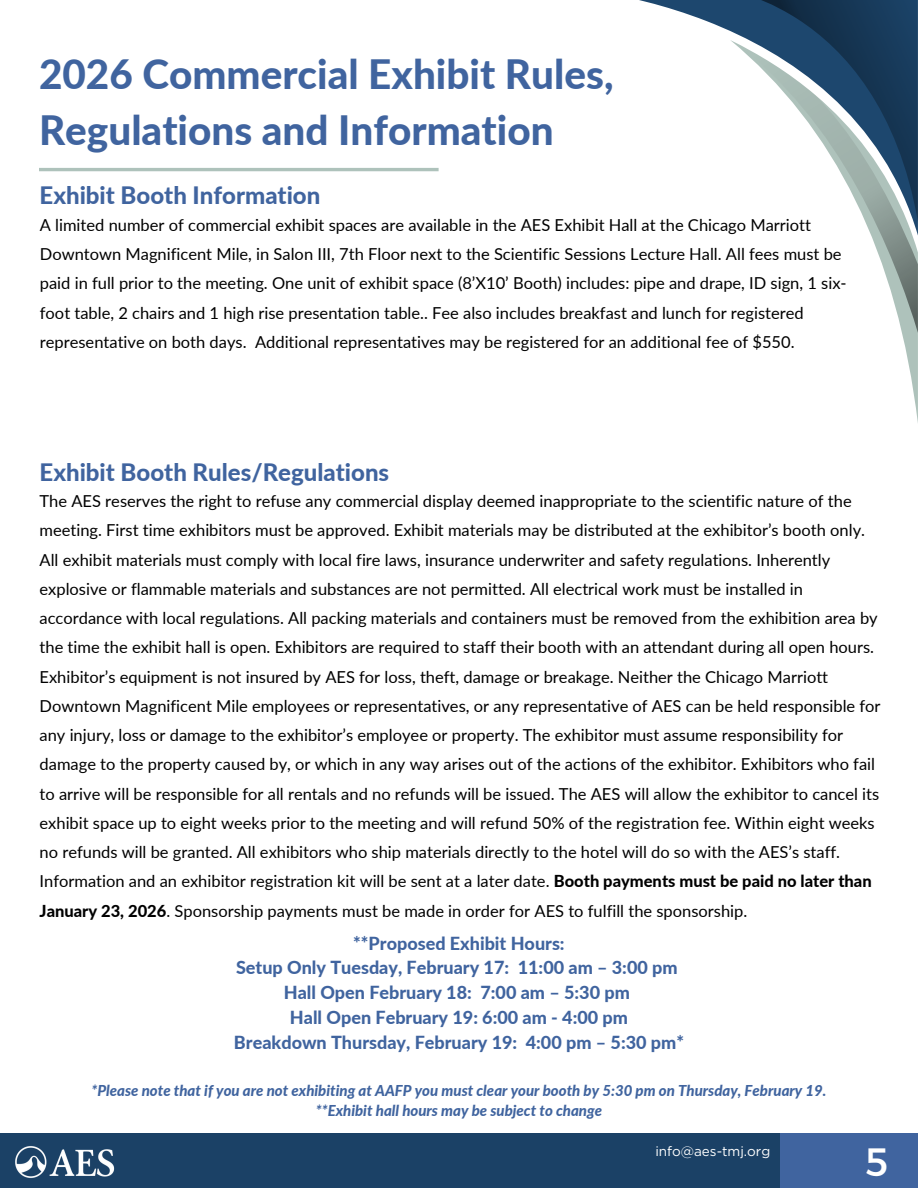
<style>
.page{position:relative;width:918px;height:1188px;background:#fff}
.page>*{position:absolute;margin:0;border:0;box-sizing:border-box;transform-origin:0 0}
.t1{font:800 40.5px/56.2px "Lato";color:#40649f}
.t2{font:39.45px "Montserrat";color:#fff}
.t3{font:800 24px "Lato";color:#40649f}
.t4{font:800 18px/24.8px "Lato";color:#40649f;text-align:center}
.t5{font:16.5px/29.2px "Lato";color:#000}
.t6{font:italic 800 15px/20.2px "Lato";color:#40649f;text-align:center}
.t7{font:13.5px "Gotham";color:#fff}
.s1{font-weight:800}
</style>
<div class="page">
<hr style="left:39px;top:168px;width:400px;height:3px;background:#aec2bb">
<div style="left:0;top:1134px;width:918px;height:54px;background:#1b4166"></div>
<div style="left:780px;top:1134px;width:138px;height:54px;background:#40649f"></div>
<img style="left:15px;top:1146px;width:100px;height:32px">
<svg style="left:902px;top:333px;width:16px;height:90px"></svg>
<svg style="left:639px;top:0;width:70px;height:22px"></svg>
<svg style="left:709px;top:0;width:209px;height:40px;background:#234565"></svg>
<svg style="left:731px;top:40px;width:187px;height:293px"></svg>
<p class="t1" style="left:39px;top:45px;width:576px">2026 Commercial Exhibit Rules,<br>Regulations and Information</p>
<h2 class="t3" style="left:40px;top:181px;width:282px">Exhibit Booth Information</h2>
<p class="t5" style="left:40px;top:210px;width:808px">A limited number of commercial exhibit spaces are available in the AES Exhibit Hall at the Chicago Marriott Downtown Magnificent Mile, in Salon III, 7th Floor next to the Scientific Sessions Lecture Hall. All fees must be paid in full prior to the meeting. One unit of exhibit space (8’X10’ Booth) includes: pipe and drape, ID sign, 1 six&shy;foot table, 2 chairs and 1 high rise presentation table.. Fee also includes breakfast and lunch for registered representative on both days. Additional representatives may be registered for an additional fee of $550.</p>
<p class="t3" style="left:40px;top:457px;width:351px">Exhibit Booth Rules/Regulations</p>
<h2 class="t5" style="left:40px;top:486px;width:843px">The AES reserves the right to refuse any commercial display deemed inappropriate to the scientific nature of the meeting. First time exhibitors must be approved. Exhibit materials may be distributed at the exhibitor’s booth only.<br>All exhibit materials must comply with local fire laws, insurance underwriter and safety regulations. Inherently explosive or flammable materials and substances are not permitted. All electrical work must be installed in accordance with local regulations. All packing materials and containers must be removed from the exhibition area by the time the exhibit hall is open. Exhibitors are required to staff their booth with an attendant during all open hours.<br>Exhibitor’s equipment is not insured by AES for loss, theft, damage or breakage. Neither the Chicago Marriott Downtown Magnificent Mile employees or representatives, or any representative of AES can be held responsible for any injury, loss or damage to the exhibitor’s employee or property. The exhibitor must assume responsibility for damage to the property caused by, or which in any way arises out of the actions of the exhibitor. Exhibitors who fail to arrive will be responsible for all rentals and no refunds will be issued. The AES will allow the exhibitor to cancel its exhibit space up to eight weeks prior to the meeting and will refund 50% of the registration fee. Within eight weeks no refunds will be granted. All exhibitors who ship materials directly to the hotel will do so with the AES’s staff.<br>Information and an exhibitor registration kit will be sent at a later date. <span class="s1">Booth payments must be paid no later than January 23, 2026</span>. Sponsorship payments must be made in order for AES to fulfill the sponsorship.</h2>
<h4 class="t4" style="left:234px;top:930px;width:452px">**Proposed Exhibit Hours:<br>Setup Only Tuesday, February 17: 11:00 am – 3:00 pm Hall Open February 18: 7:00 am – 5:30 pm<br>Hall Open February 19: 6:00 am - 4:00 pm<br>Breakdown Thursday, February 19: 4:00 pm – 5:30 pm*</h4>
<h3 class="t6" style="left:91px;top:1080px;width:737px">*Please note that if you are not exhibiting at AAFP you must clear your booth by 5:30 pm on Thursday, February 19. **Exhibit hall hours may be subject to change</h3>
<h5 class="t7" style="left:655px;top:1143px;width:117px">info@aes-tmj.org</h5>
<h1 class="t2" style="left:866px;top:1136px;width:24px">5</h1>
</div>
